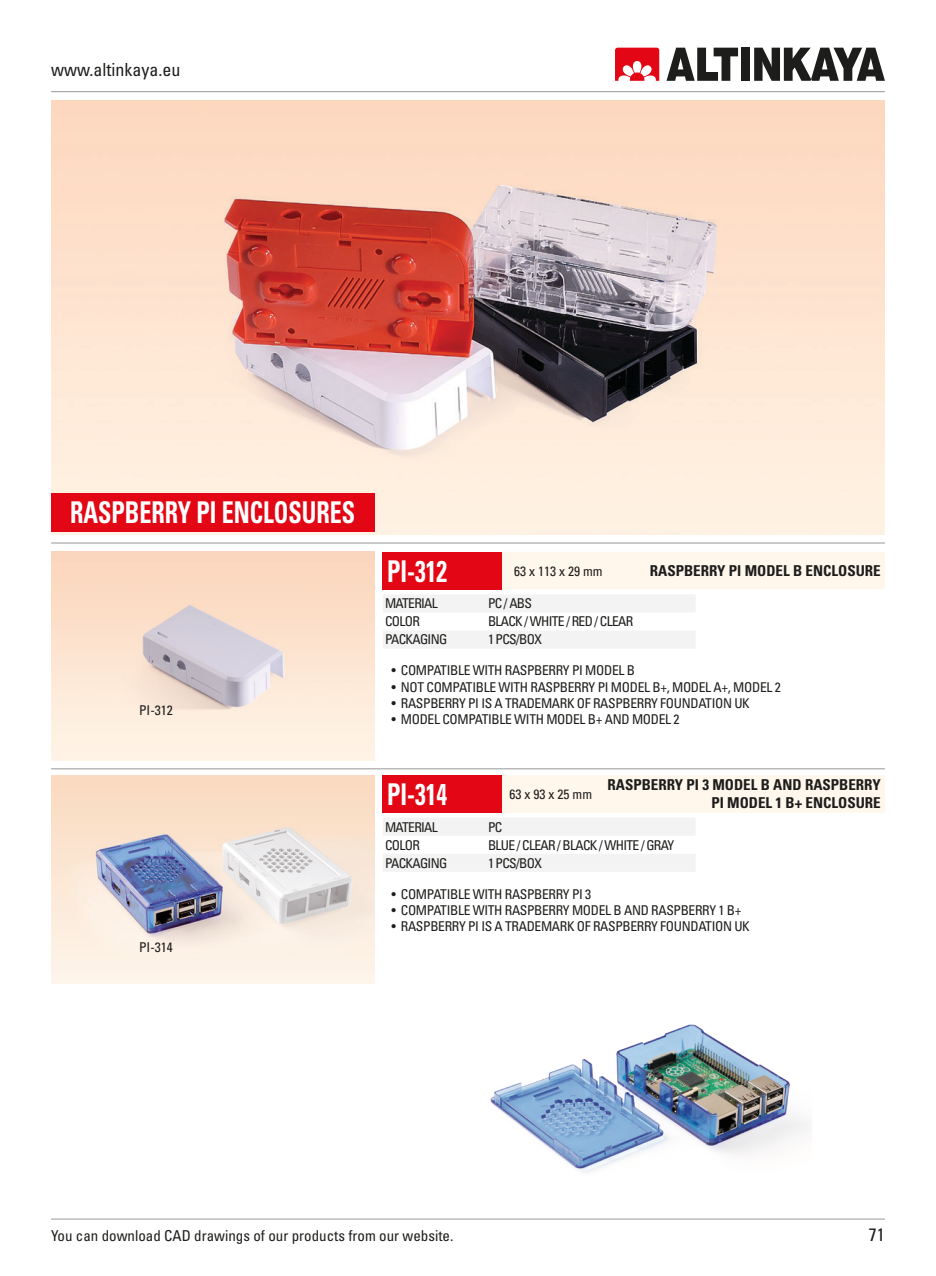
<style>
.page{position:relative;width:936px;height:1276px;background:#fff}
.page>*{position:absolute;margin:0;border:0;box-sizing:border-box;transform-origin:0 0}
.t1{font:700 condensed 30px "Univers LT Pro";color:#fff;scale:.8 1}
.t2{font:condensed 18px "Univers LT Pro";color:#1d1d1b}
.t3{font:700 condensed 15px/18px "Univers LT Pro";color:#1d1d1b;text-align:right}
.t4{font:condensed 15px "Univers LT Pro";color:#1d1d1b}
.t5{font:condensed 13.5px "Univers LT Pro";letter-spacing:-.025em;color:#1d1d1b}
.t6{font:condensed 13.5px "Univers LT Pro";letter-spacing:-.05em;color:#1d1d1b}
</style>
<div class="page">
<hr style="left:51px;top:1218px;width:833px;height:1px;background:#9d9d9d">
<svg style="left:615px;top:48px;width:44px;height:33px"></svg>
<svg style="left:666px;top:48px;width:72px;height:33px"></svg>
<svg style="left:754px;top:48px;width:130px;height:33px"></svg>
<div style="left:741px;top:48px;width:9px;height:33px;background:#1d1d1b"></div>
<hr style="left:51px;top:91px;width:833px;height:1px;background:#9d9d9d">
<hr style="left:51px;top:542px;width:833px;height:1px;background:#9d9d9d">
<img style="left:51px;top:100px;width:833px;height:434px">
<div style="left:51px;top:493px;width:323px;height:38px;background:#e30614"></div>
<hr style="left:51px;top:768px;width:833px;height:1px;background:#9d9d9d">
<img style="left:51px;top:552px;width:323px;height:208px">
<svg style="left:383px;top:552px;width:501px;height:60px"></svg>
<div style="left:383px;top:631px;width:312px;height:17px;background:#f3f3f3"></div>
<img style="left:51px;top:775px;width:323px;height:208px">
<svg style="left:383px;top:775px;width:501px;height:60px"></svg>
<div style="left:383px;top:854px;width:312px;height:18px;background:#f3f3f3"></div>
<img style="left:490px;top:1024px;width:318px;height:149px">
<h2 class="t2" style="left:51px;top:58px;width:131px">www.altinkaya.eu</h2>
<p class="t1" style="left:70px;top:494px;width:358px">RASPBERRY PI ENCLOSURES</p>
<p class="t5" style="left:139px;top:702px;width:35px">PI-312</p>
<p class="t5" style="left:139px;top:938px;width:35px">PI-314</p>
<p class="t1" style="left:387px;top:552px;width:76px">PI-312</p>
<p class="t5" style="left:514px;top:562px;width:90px">63 x 113 x 29 mm</p>
<p class="t3" style="left:650px;top:562px;width:232px">RASPBERRY PI MODEL B ENCLOSURE</p>
<p class="t6" style="left:385px;top:595px;width:54px">MATERIAL</p>
<p class="t5" style="left:488px;top:595px;width:46px">PC / ABS</p>
<p class="t5" style="left:385px;top:613px;width:36px">COLOR</p>
<p class="t6" style="left:488px;top:613px;width:147px">BLACK / WHITE / RED / CLEAR</p>
<p class="t6" style="left:385px;top:631px;width:64px">PACKAGING</p>
<p class="t5" style="left:488px;top:631px;width:55px">1 PCS/BOX</p>
<p class="t5" style="left:391px;top:662px;width:245px">• COMPATIBLE WITH RASPBERRY PI MODEL B</p>
<p class="t5" style="left:391px;top:678px;width:391px">• NOT COMPATIBLE WITH RASPBERRY PI MODEL B+, MODEL A+, MODEL 2</p>
<p class="t5" style="left:391px;top:694px;width:360px">• RASPBERRY PI IS A TRADEMARK OF RASPBERRY FOUNDATION UK</p>
<p class="t5" style="left:391px;top:710px;width:289px">• MODEL COMPATIBLE WITH MODEL B+ AND MODEL 2</p>
<p class="t1" style="left:387px;top:775px;width:76px">PI-314</p>
<p class="t5" style="left:509px;top:785px;width:84px">63 x 93 x 25 mm</p>
<p class="t3" style="left:607px;top:776px;width:274px">RASPBERRY PI 3 MODEL B AND RASPBERRY<br>PI MODEL 1 B+ ENCLOSURE</p>
<p class="t6" style="left:385px;top:818px;width:54px">MATERIAL</p>
<p class="t5" style="left:488px;top:818px;width:16px">PC</p>
<p class="t5" style="left:385px;top:836px;width:36px">COLOR</p>
<p class="t6" style="left:488px;top:836px;width:188px">BLUE / CLEAR / BLACK / WHITE / GRAY</p>
<p class="t6" style="left:385px;top:854px;width:64px">PACKAGING</p>
<p class="t5" style="left:488px;top:854px;width:55px">1 PCS/BOX</p>
<p class="t5" style="left:391px;top:885px;width:201px">• COMPATIBLE WITH RASPBERRY PI 3</p>
<p class="t5" style="left:391px;top:901px;width:351px">• COMPATIBLE WITH RASPBERRY MODEL B AND RASPBERRY 1 B+</p>
<p class="t5" style="left:391px;top:917px;width:360px">• RASPBERRY PI IS A TRADEMARK OF RASPBERRY FOUNDATION UK</p>
<p class="t4" style="left:51px;top:1226px;width:404px">You can download CAD drawings of our products from our website.</p>
<h2 class="t2" style="left:868px;top:1222px;width:17px">71</h2>
</div>
